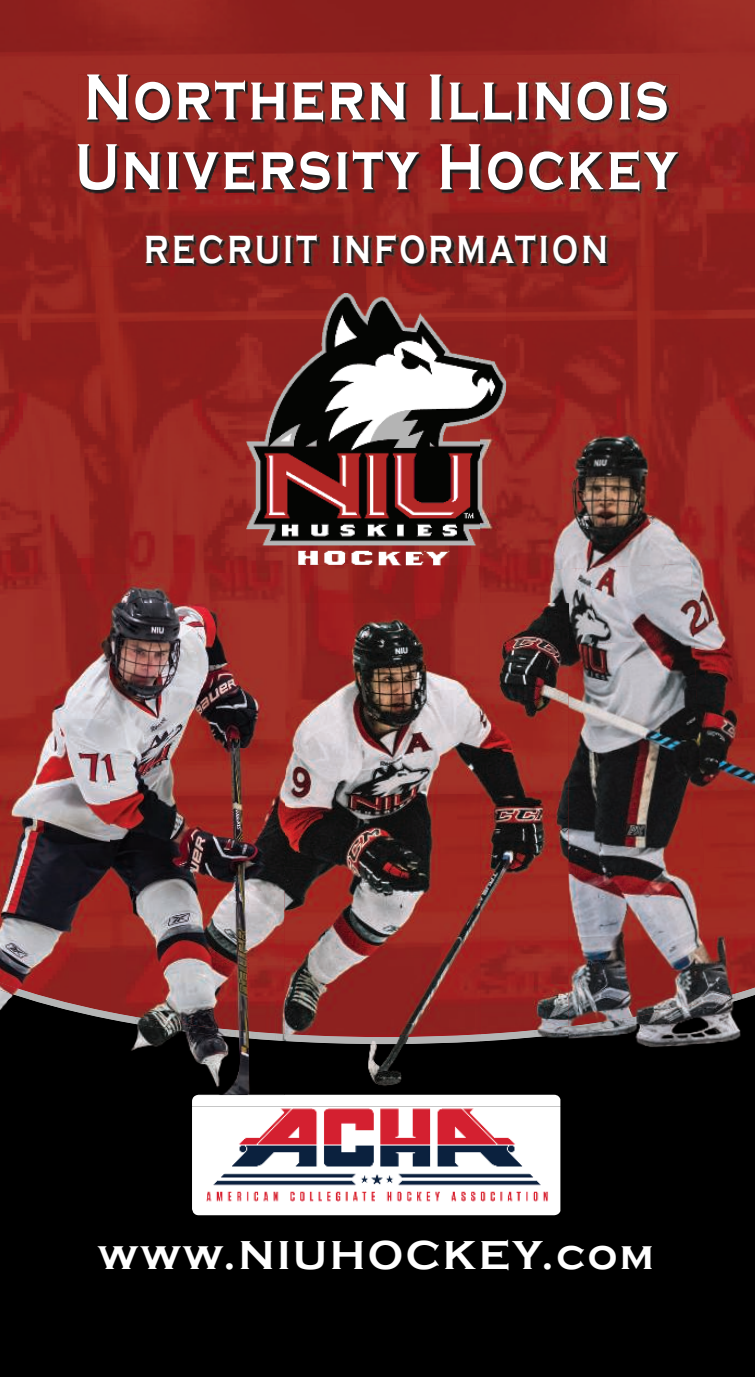
<style>
.page{position:relative;width:755px;height:1377px;background:#fff}
.page>*{position:absolute;margin:0;border:0;box-sizing:border-box;transform-origin:0 0}
.t1{font:700 67.5px/69.8px "Copperplate Gothic";letter-spacing:.05em;color:#fff;scale:.8 1}
.t2{font:700 41.62px "Copperplate Gothic";letter-spacing:.06em;color:#fff}
.t3{font:700 40.5px "Copperplate Gothic";letter-spacing:.11em;color:#fff;scale:.75 1}
</style>
<div class="page">
<img style="left:0;top:0;width:755px;height:151px">
<img style="left:0;top:151px;width:148px;height:423px">
<img style="left:607px;top:142px;width:148px;height:277px">
<img style="left:148px;top:266px;width:156px;height:338px">
<img style="left:300px;top:266px;width:307px;height:30px">
<img style="left:506px;top:296px;width:103px;height:123px">
<img style="left:304px;top:565px;width:176px;height:39px">
<img style="left:78px;top:75px;width:224px;height:127px">
<img style="left:302px;top:75px;width:226px;height:127px">
<img style="left:528px;top:75px;width:151px;height:191px">
<img style="left:78px;top:202px;width:453px;height:64px">
<div style="left:0;top:1065px;width:755px;height:312px;background:#000"></div>
<img style="left:246px;top:293px;width:260px;height:272px">
<img style="left:192px;top:1107px;width:364px;height:108px">
<img style="left:284px;top:604px;width:196px;height:437px">
<img style="left:110px;top:1041px;width:458px;height:66px">
<img style="left:192px;top:1095px;width:368px;height:12px">
<img style="left:506px;top:419px;width:178px;height:144px">
<img style="left:684px;top:419px;width:71px;height:447px">
<img style="left:480px;top:563px;width:214px;height:76px">
<img style="left:568px;top:639px;width:136px;height:227px">
<img style="left:568px;top:866px;width:187px;height:122px">
<img style="left:568px;top:1034px;width:187px;height:31px">
<img style="left:568px;top:988px;width:187px;height:46px">
<img style="left:480px;top:419px;width:26px;height:146px">
<img style="left:480px;top:604px;width:88px;height:461px">
<img style="left:480px;top:1027px;width:88px;height:14px">
<img style="left:0;top:574px;width:142px;height:146px">
<img style="left:142px;top:574px;width:142px;height:30px">
<img style="left:0;top:720px;width:110px;height:262px">
<div style="left:0;top:1019px;width:110px;height:76px;background:#000"></div>
<img style="left:0;top:982px;width:110px;height:37px">
<img style="left:110px;top:604px;width:174px;height:408px">
<img style="left:110px;top:1041px;width:174px;height:54px">
<img style="left:110px;top:1012px;width:174px;height:29px">
<img style="left:197px;top:1095px;width:87px;height:1px">
<p class="t1" style="left:75px;top:66px;width:754px">Northern Illinois<br>University Hockey</p>
<p class="t3" style="left:144px;top:235px;width:620px">RECRUIT INFORMATION</p>
<p class="t2" style="left:98px;top:1240px;width:557px">www.NIUHOCKEY.com</p>
</div>
